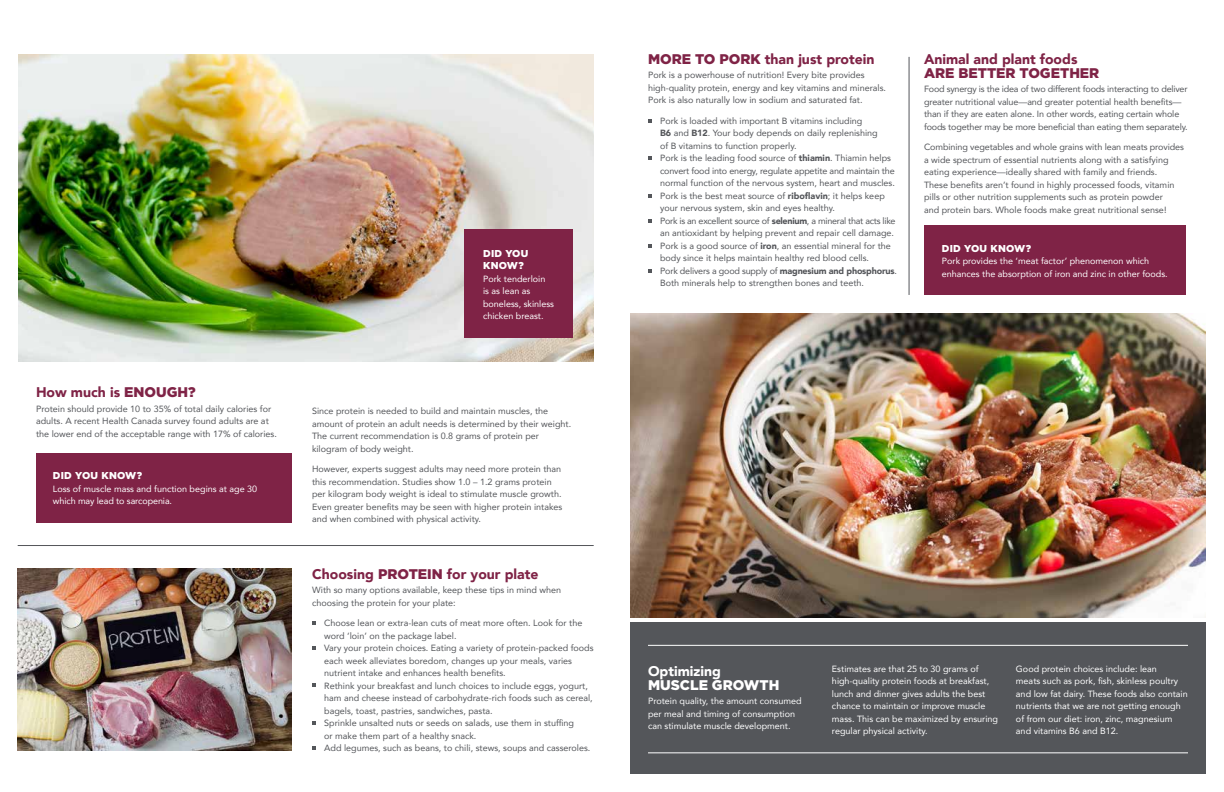
<style>
.page{position:relative;width:1224px;height:792px;background:#fff}
.page>*{position:absolute;margin:0;border:0;box-sizing:border-box;transform-origin:0 0}
.t1{font:900 14px "Avenir";color:#7f2346}
.t2{font:900 14px "Gotham";color:#7f2346}
.t3{font:900 14px "Gotham";color:#fff}
.t4{font:900 14px "Avenir";color:#fff}
.t5{font:900 10px/12.5px "Gotham";letter-spacing:.025em;color:#fff}
.t6{font:9px/12.5px "Avenir";color:#54565a}
.t7{font:9px/12.5px "Avenir";color:#fff}
.t8{font:9px/12.5px "Avenir";letter-spacing:-.02em;color:#54565a}
.s1{font-family:"Gotham"}
.s2{font-weight:900}
</style>
<div class="page">
<img style="left:18px;top:54px;width:576px;height:308px">
<img style="left:630px;top:314px;width:576px;height:304px">
<div style="left:464px;top:229px;width:109px;height:109px;background:#7f2346"></div>
<div style="left:36px;top:453px;width:255px;height:70px;background:#7f2346"></div>
<div style="left:924px;top:225px;width:262px;height:70px;background:#7f2346"></div>
<svg style="left:312px;top:646px;width:3px;height:4px"></svg>
<svg style="left:312px;top:746px;width:3px;height:4px"></svg>
<div style="left:630px;top:622px;width:576px;height:152px;background:#54565a"></div>
<hr style="left:648px;top:645px;width:540px;height:1px;background:#fff">
<hr style="left:648px;top:753px;width:540px;height:1px;background:#fff">
<hr style="left:18px;top:545px;width:576px;height:1px;background:#54565a">
<img style="left:18px;top:569px;width:273px;height:182px">
<hr style="left:909px;top:57px;width:1px;height:238px;background:#54565a">
<p class="t5" style="left:483px;top:247px;width:47px">DID YOU<br>KNOW?</p>
<p class="t7" style="left:483px;top:272px;width:72px">Pork tenderloin<br>is as lean as boneless, skinless chicken breast.</p>
<h1 class="t1" style="left:36px;top:380px;width:161px">How much is <span class="s1">ENOUGH?</span></h1>
<p class="t6" style="left:36px;top:402px;width:243px">Protein should provide 10 to 35% of total daily calories for adults. A recent Health Canada survey found adults are at the lower end of the acceptable range with 17% of calories.</p>
<p class="t6" style="left:312px;top:405px;width:261px">Since protein is needed to build and maintain muscles, the amount of protein an adult needs is determined by their weight.<br>The current recommendation is 0.8 grams of protein per kilogram of body weight.</p>
<p class="t6" style="left:312px;top:463px;width:252px">However, experts suggest adults may need more protein than this recommendation. Studies show 1.0 – 1.2 grams protein per kilogram body weight is ideal to stimulate muscle growth.<br>Even greater benefits may be seen with higher protein intakes and when combined with physical activity.</p>
<p class="t5" style="left:53px;top:469px;width:91px">DID YOU KNOW?</p>
<p class="t7" style="left:53px;top:482px;width:206px">Loss of muscle mass and function begins at age 30 which may lead to sarcopenia.</p>
<h1 class="t1" style="left:312px;top:562px;width:228px">Choosing <span class="s1">PROTEIN</span> for your plate</h1>
<p class="t6" style="left:312px;top:583px;width:250px">With so many options available, keep these tips in mind when choosing the protein for your plate:</p>
<p class="t6" style="left:324px;top:616px;width:271px">Choose lean or extra-lean cuts of meat more often. Look for the word ‘loin’ on the package label.<br>Vary your protein choices. Eating a variety of protein-packed foods each week alleviates boredom, changes up your meals, varies nutrient intake and enhances health benefits.<br>Rethink your breakfast and lunch choices to include eggs, yogurt, ham and cheese instead of carbohydrate-rich foods such as cereal, bagels, toast, pastries, sandwiches, pasta.<br>Sprinkle unsalted nuts or seeds on salads, use them in stuffing<br>or make them part of a healthy snack.<br>Add legumes, such as beans, to chili, stews, soups and casseroles.</p>
<h1 class="t1" style="left:648px;top:47px;width:228px"><span class="s1">MORE TO PORK</span> than just protein</h1>
<p class="t6" style="left:648px;top:69px;width:240px">Pork is a powerhouse of nutrition! Every bite provides high-quality protein, energy and key vitamins and minerals.<br>Pork is also naturally low in sodium and saturated fat.</p>
<p class="t6" style="left:660px;top:114px;width:238px">Pork is loaded with important B vitamins including<br><span class="s2">B6</span> and <span class="s2">B12</span>. Your body depends on daily replenishing<br>of B vitamins to function properly.<br>Pork is the leading food source of <span class="s2">thiamin</span>. Thiamin helps convert food into energy, regulate appetite and maintain the normal function of the nervous system, heart and muscles.<br>Pork is the best meat source of <span class="s2">riboflavin</span>; it helps keep your nervous system, skin and eyes healthy.<br>Pork is an excellent source of <span class="s2">selenium</span>, a mineral that acts like an antioxidant by helping prevent and repair cell damage.<br>Pork is a good source of <span class="s2">iron</span>, an essential mineral for the body since it helps maintain healthy red blood cells.<br>Pork delivers a good supply of <span class="s2">magnesium and phosphorus</span>.<br>Both minerals help to strengthen bones and teeth.</p>
<h1 class="t1" style="left:924px;top:47px;width:155px">Animal and plant foods</h1>
<h1 class="t2" style="left:924px;top:65px;width:177px">ARE BETTER TOGETHER</h1>
<p class="t8" style="left:924px;top:83px;width:265px">Food synergy is the idea of two different foods interacting to deliver greater nutritional value—and greater potential health benefits— than if they are eaten alone. In other words, eating certain whole foods together may be more beneficial than eating them separately.</p>
<p class="t6" style="left:924px;top:141px;width:261px">Combining vegetables and whole grains with lean meats provides a wide spectrum of essential nutrients along with a satisfying eating experience—ideally shared with family and friends.<br>These benefits aren’t found in highly processed foods, vitamin pills or other nutrition supplements such as protein powder<br>and protein bars. Whole foods make great nutritional sense!</p>
<p class="t5" style="left:942px;top:242px;width:91px">DID YOU KNOW?</p>
<p class="t7" style="left:942px;top:254px;width:227px">Pork provides the ‘meat factor’ phenomenon which enhances the absorption of iron and zinc in other foods.</p>
<h1 class="t4" style="left:648px;top:659px;width:75px">Optimizing</h1>
<h1 class="t3" style="left:648px;top:676px;width:133px">MUSCLE GROWTH</h1>
<p class="t7" style="left:648px;top:694px;width:155px">Protein quality, the amount consumed per meal and timing of consumption can stimulate muscle development.</p>
<p class="t7" style="left:832px;top:662px;width:168px">Estimates are that 25 to 30 grams of high-quality protein foods at breakfast, lunch and dinner gives adults the best chance to maintain or improve muscle mass. This can be maximized by ensuring regular physical activity.</p>
<p class="t7" style="left:1016px;top:662px;width:173px">Good protein choices include: lean<br>meats such as pork, fish, skinless poultry and low fat dairy. These foods also contain nutrients that we are not getting enough of from our diet: iron, zinc, magnesium and vitamins B6 and B12.</p>
</div>
